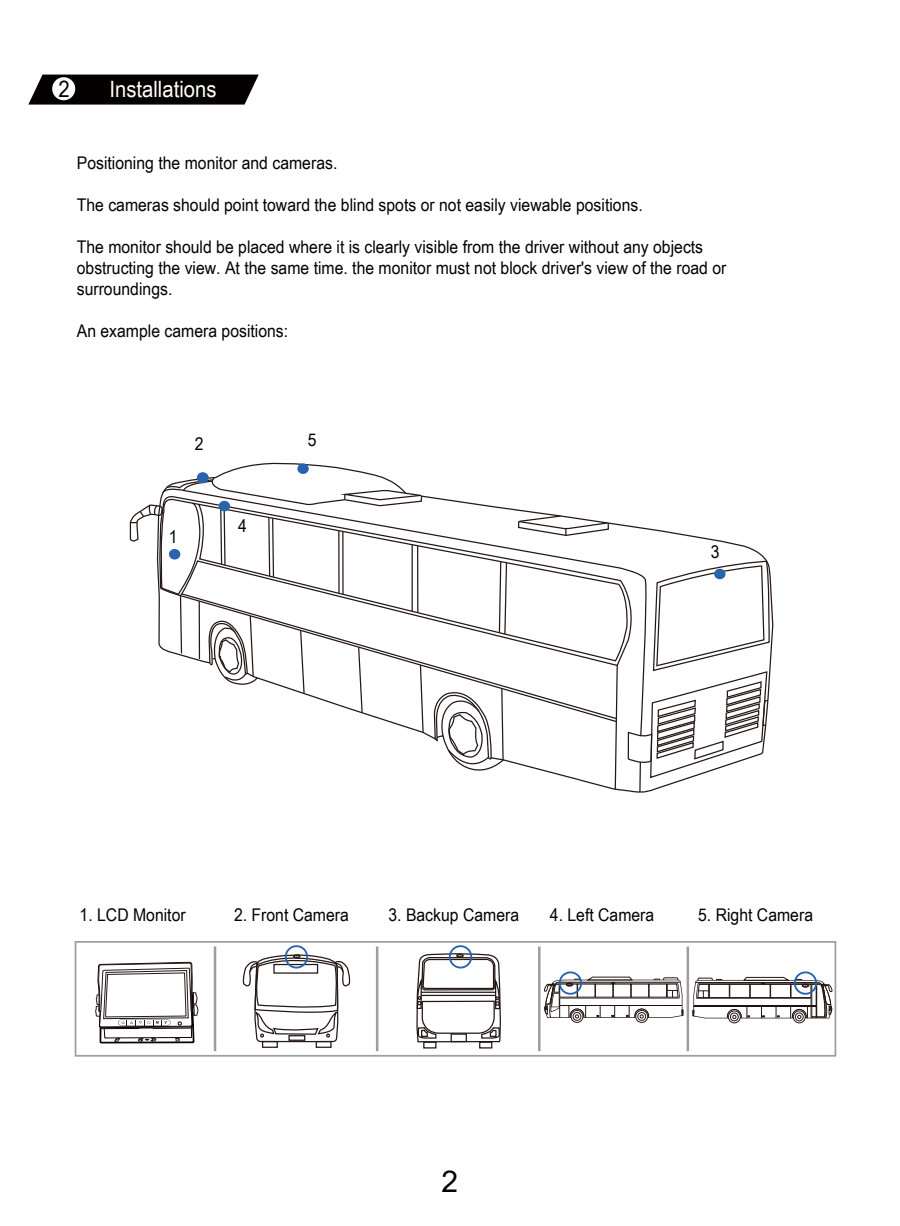
<style>
.page{position:relative;width:900px;height:1226px;background:#fff}
.page>*{position:absolute;margin:0;border:0;box-sizing:border-box;transform-origin:0 0}
.t1{font:30px "Arial";color:#000}
.t2{font:22.5px "Arial Narrow";color:#fff;scale:1.1 1}
.t3{font:22.5px "Arial Narrow";color:#040000;scale:1.1 1}
.t4{font:17.5px/21px "Arial Narrow";color:#040000;scale:1.1 1}
</style>
<div class="page">
<hr style="left:639px;top:762px;width:2px;height:30px;background:#231815">
<svg style="left:160px;top:462px;width:467px;height:200px"></svg>
<svg style="left:129px;top:476px;width:294px;height:102px"></svg>
<hr style="left:338px;top:531px;width:2px;height:62px;background:#231815">
<hr style="left:412px;top:545px;width:1px;height:66px;background:#231815">
<hr style="left:417px;top:546px;width:1px;height:67px;background:#231815">
<svg style="left:498px;top:560px;width:10px;height:32px"></svg>
<hr style="left:342px;top:531px;width:2px;height:63px;background:#231815">
<svg style="left:179px;top:594px;width:439px;height:129px"></svg>
<svg style="left:614px;top:664px;width:4px;height:127px"></svg>
<svg style="left:419px;top:664px;width:5px;height:70px"></svg>
<svg style="left:357px;top:646px;width:6px;height:68px"></svg>
<svg style="left:299px;top:629px;width:6px;height:66px"></svg>
<hr style="left:199px;top:601px;width:1px;height:58px;background:#231815">
<svg style="left:179px;top:594px;width:4px;height:61px"></svg>
<svg style="left:209px;top:615px;width:50px;height:73px"></svg>
<svg style="left:433px;top:687px;width:71px;height:84px"></svg>
<svg style="left:627px;top:525px;width:143px;height:254px"></svg>
<div style="left:169px;top:549px;width:11px;height:11px;background:#2963ae;border-radius:50%"></div>
<div style="left:197px;top:472px;width:12px;height:11px;background:#2963ae;border-radius:50%"></div>
<div style="left:714px;top:569px;width:12px;height:10px;background:#2963ae;border-radius:50%"></div>
<div style="left:219px;top:501px;width:11px;height:10px;background:#2963ae;border-radius:50%"></div>
<div style="left:297px;top:463px;width:12px;height:11px;background:#2963ae;border-radius:50%"></div>
<svg style="left:75px;top:941px;width:761px;height:116px"></svg>
<hr style="left:376px;top:946px;width:2px;height:105px;background:#9e9e9f">
<hr style="left:538px;top:946px;width:3px;height:105px;background:#9e9e9f">
<hr style="left:687px;top:946px;width:2px;height:105px;background:#9e9e9f">
<hr style="left:214px;top:946px;width:2px;height:105px;background:#9e9e9f">
<svg style="left:416px;top:941px;width:86px;height:116px"></svg>
<div style="left:316px;top:1041px;width:16px;height:7px;border:1px solid #231815"></div>
<div style="left:262px;top:1041px;width:16px;height:7px;border:1px solid #231815"></div>
<svg style="left:243px;top:950px;width:107px;height:93px"></svg>
<div style="left:571px;top:1010px;width:12px;height:13px;border:1px solid #231815;border-radius:50%"></div>
<div style="left:573px;top:1012px;width:8px;height:9px;border:1px solid #231815;border-radius:50%"></div>
<div style="left:635px;top:1010px;width:13px;height:13px;border:1px solid #231815;border-radius:50%"></div>
<div style="left:637px;top:1012px;width:9px;height:9px;border:1px solid #231815;border-radius:50%"></div>
<div style="left:793px;top:1010px;width:13px;height:13px;border:1px solid #231815;border-radius:50%"></div>
<div style="left:795px;top:1012px;width:9px;height:9px;border:1px solid #231815;border-radius:50%"></div>
<div style="left:728px;top:1010px;width:13px;height:13px;border:1px solid #231815;border-radius:50%"></div>
<div style="left:730px;top:1012px;width:9px;height:9px;border:1px solid #231815;border-radius:50%"></div>
<div style="left:449px;top:945px;width:23px;height:23px;border:2px solid #2963ae;border-radius:50%"></div>
<div style="left:559px;top:971px;width:23px;height:24px;border:2px solid #2963ae;border-radius:50%"></div>
<div style="left:794px;top:971px;width:23px;height:24px;border:2px solid #2963ae;border-radius:50%"></div>
<div style="left:285px;top:945px;width:23px;height:23px;border:2px solid #2963ae;border-radius:50%"></div>
<svg style="left:95px;top:941px;width:104px;height:116px"></svg>
<svg style="left:692px;top:976px;width:141px;height:43px"></svg>
<svg style="left:543px;top:976px;width:141px;height:43px"></svg>
<svg style="left:28px;top:75px;width:231px;height:30px;background:#191515"></svg>
<div style="left:52px;top:77px;width:23px;height:23px;background:#fff;border-radius:50%"></div>
<p class="t3" style="left:59px;top:72px;width:12px">2</p>
<p class="t2" style="left:109px;top:72px;width:99px">Installations</p>
<p class="t4" style="left:77px;top:152px;width:238px">Positioning the monitor and cameras.</p>
<p class="t4" style="left:77px;top:194px;width:516px">The cameras should point toward the blind spots or not easily viewable positions.</p>
<p class="t4" style="left:77px;top:236px;width:592px">The monitor should be placed where it is clearly visible from the driver without any objects obstructing the view. At the same time. the monitor must not block driver's view of the road or surroundings.</p>
<p class="t4" style="left:77px;top:320px;width:194px">An example camera positions:</p>
<p class="t4" style="left:195px;top:433px;width:9px">2</p>
<p class="t4" style="left:169px;top:526px;width:9px">1</p>
<p class="t4" style="left:238px;top:515px;width:9px">4</p>
<p class="t4" style="left:308px;top:428px;width:9px">5</p>
<p class="t4" style="left:711px;top:541px;width:9px">3</p>
<p class="t4" style="left:80px;top:904px;width:98px">1. LCD Monitor</p>
<p class="t4" style="left:234px;top:904px;width:106px">2. Front Camera</p>
<p class="t4" style="left:388px;top:904px;width:120px">3. Backup Camera</p>
<p class="t4" style="left:550px;top:904px;width:96px">4. Left Camera</p>
<p class="t4" style="left:698px;top:904px;width:106px">5. Right Camera</p>
<h1 class="t1" style="left:442px;top:1161px;width:18px">2</h1>
</div>
